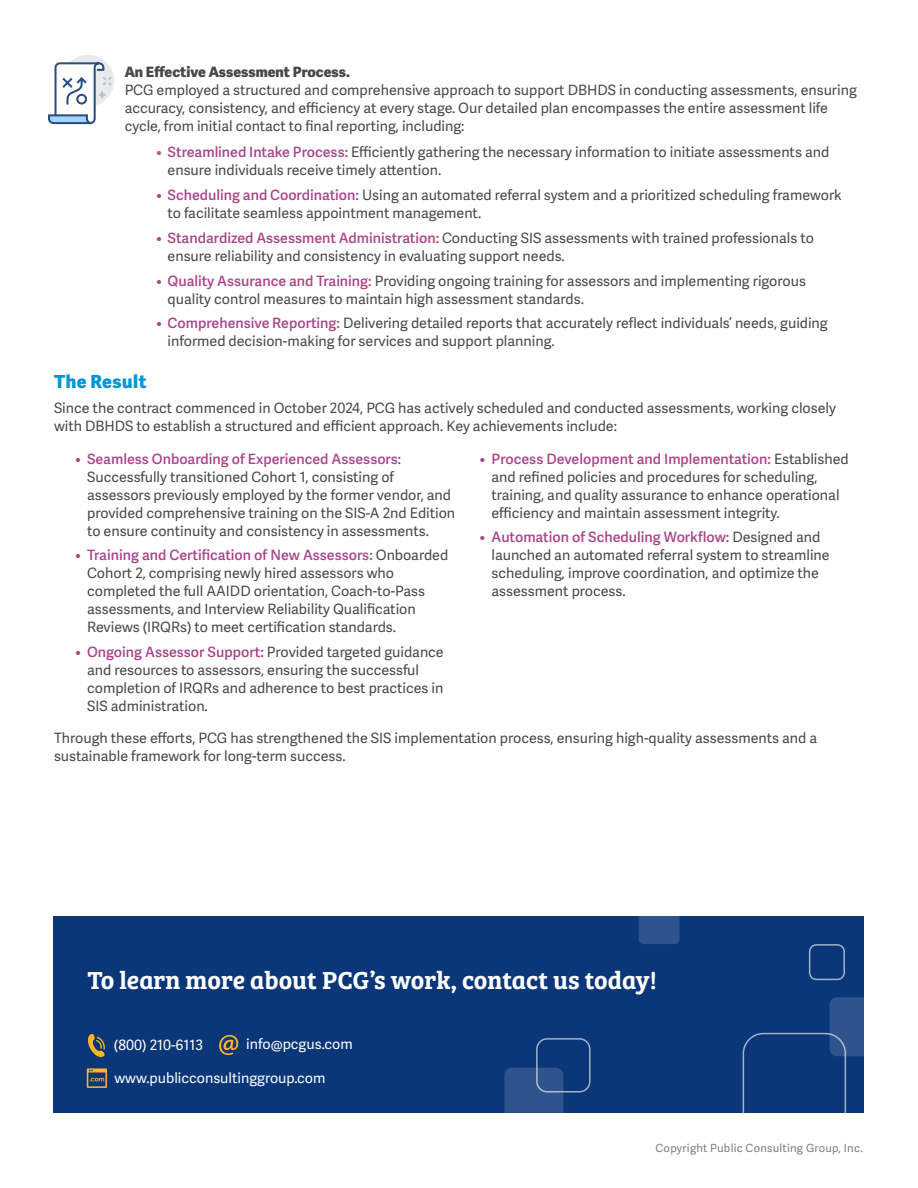
<style>
.page{position:relative;width:918px;height:1188px;background:#fff}
.page>*{position:absolute;margin:0;border:0;box-sizing:border-box;transform-origin:0 0}
.t1{font:25.5px "Bree Serif Sb";color:#fff}
.SubHead{font:18px "Adelle Sans Eb";letter-spacing:.03em;color:#0095d9}
.Body_Copy{font:14.25px/18px "Adelle Sans";color:#464748}
.t2{font:14.25px "Adelle Sans";color:#fff}
.t3{font:11.25px "Adelle Sans";letter-spacing:.02em;color:#7c7e81}
.s1{font-weight:800}
.s2{font-family:"Adelle Sans Sb";color:#ae5493}
.s3{font-family:"Adelle Sans Sb";color:#aa458b}
.s4{font-weight:600;color:#aa458b}
</style>
<div class="page">
<div style="left:54px;top:916px;width:810px;height:197px;background:#0b3678"></div>
<svg style="left:88px;top:1034px;width:17px;height:23px"></svg>
<svg style="left:219px;top:1035px;width:19px;height:20px"></svg>
<svg style="left:87px;top:1068px;width:20px;height:20px"></svg>
<div style="left:809px;top:944px;width:36px;height:36px;border:2px solid #fff;border-radius:7px"></div>
<svg style="left:830px;top:998px;width:58px;height:58px;fill:#2f538c"></svg>
<div style="left:830px;top:997px;width:59px;height:59px;border:2px solid #fff;border-radius:7px"></div>
<div style="left:743px;top:1033px;width:103px;height:103px;border:2px solid #fff;border-radius:20px"></div>
<svg style="left:505px;top:1069px;width:58px;height:57px;fill:#2f538c"></svg>
<div style="left:504px;top:1068px;width:59px;height:59px;border:2px solid #fff;border-radius:7px"></div>
<div style="left:536px;top:1038px;width:55px;height:55px;border:2px solid #fff;border-radius:10px"></div>
<svg style="left:639px;top:904px;width:40px;height:40px"></svg>
<div style="left:639px;top:903px;width:41px;height:41px;border:1px solid #fff;border-radius:5px"></div>
<div style="left:62px;top:55px;width:52px;height:52px;background:#e8ebeb;border-radius:50%"></div>
<svg style="left:48px;top:61px;width:66px;height:64px"></svg>
<p class="Body_Copy" style="left:125px;top:62px;width:734px"><span class="s1">An Effective Assessment Process.<br></span>PCG employed a structured and comprehensive approach to support DBHDS in conducting assessments, ensuring accuracy, consistency, and efficiency at every stage. Our detailed plan encompasses the entire assessment life cycle, from initial contact to final reporting, including:</p>
<p class="Body_Copy" style="left:168px;top:143px;width:663px;text-indent:-12px"><span class="s2">•</span> <span class="s3">Streamlined Intake Process:</span> Efficiently gathering the necessary information to initiate assessments and ensure individuals receive timely attention.</p>
<p class="Body_Copy" style="left:168px;top:186px;width:676px;text-indent:-12px"><span class="s3">• Scheduling and Coordination:</span> Using an automated referral system and a prioritized scheduling framework to facilitate seamless appointment management.</p>
<p class="Body_Copy" style="left:168px;top:228px;width:648px;text-indent:-12px"><span class="s3">• Standardized Assessment Administration:</span> Conducting SIS assessments with trained professionals to ensure reliability and consistency in evaluating support needs.</p>
<p class="Body_Copy" style="left:168px;top:271px;width:640px;text-indent:-12px"><span class="s3">• Quality Assurance and Training:</span> Providing ongoing training for assessors and implementing rigorous quality control measures to maintain high assessment standards.</p>
<p class="Body_Copy" style="left:168px;top:314px;width:662px;text-indent:-12px"><span class="s3">• Comprehensive Reporting:</span> Delivering detailed reports that accurately reflect individuals’ needs, guiding informed decision-making for services and support planning.</p>
<p class="SubHead" style="left:54px;top:369px;width:94px">The Result</p>
<p class="Body_Copy" style="left:54px;top:398px;width:784px">Since the contract commenced in October 2024, PCG has actively scheduled and conducted assessments, working closely with DBHDS to establish a structured and efficient approach. Key achievements include:</p>
<p class="Body_Copy" style="left:87px;top:449px;width:370px;text-indent:-12px"><span class="s4">• Seamless Onboarding of Experienced Assessors</span>:<br>Successfully transitioned Cohort 1, consisting of assessors previously employed by the former vendor, and provided comprehensive training on the SIS-A 2nd Edition to ensure continuity and consistency in assessments.</p>
<p class="Body_Copy" style="left:87px;top:546px;width:363px;text-indent:-12px"><span class="s4">• Training and Certification of New Assessors:</span> Onboarded Cohort 2, comprising newly hired assessors who completed the full AAIDD orientation, Coach-to-Pass assessments, and Interview Reliability Qualification Reviews (IRQRs) to meet certification standards.</p>
<p class="Body_Copy" style="left:87px;top:643px;width:358px;text-indent:-12px"><span class="s4">• Ongoing Assessor Support:</span> Provided targeted guidance and resources to assessors, ensuring the successful completion of IRQRs and adherence to best practices in SIS administration.</p>
<p class="Body_Copy" style="left:492px;top:449px;width:359px;text-indent:-12px"><span class="s4">• Process Development and Implementation:</span> Established and refined policies and procedures for scheduling, training, and quality assurance to enhance operational efficiency and maintain assessment integrity.</p>
<p class="Body_Copy" style="left:492px;top:528px;width:340px;text-indent:-12px"><span class="s4">• Automation of Scheduling Workflow:</span> Designed and launched an automated referral system to streamline scheduling, improve coordination, and optimize the assessment process.</p>
<p class="Body_Copy" style="left:54px;top:729px;width:765px">Through these efforts, PCG has strengthened the SIS implementation process, ensuring high-quality assessments and a sustainable framework for long-term success.</p>
<p class="t1" style="left:88px;top:960px;width:571px">To learn more about PCG’s work, contact us today!</p>
<p class="t2" style="left:114px;top:1035px;width:91px">(800) 210-6113</p>
<p class="t2" style="left:246px;top:1034px;width:108px">info@pcgus.com</p>
<p class="t2" style="left:114px;top:1068px;width:213px">www.publicconsultinggroup.com</p>
<p class="t3" style="left:656px;top:1140px;width:209px">Copyright Public Consulting Group, Inc.</p>
</div>
